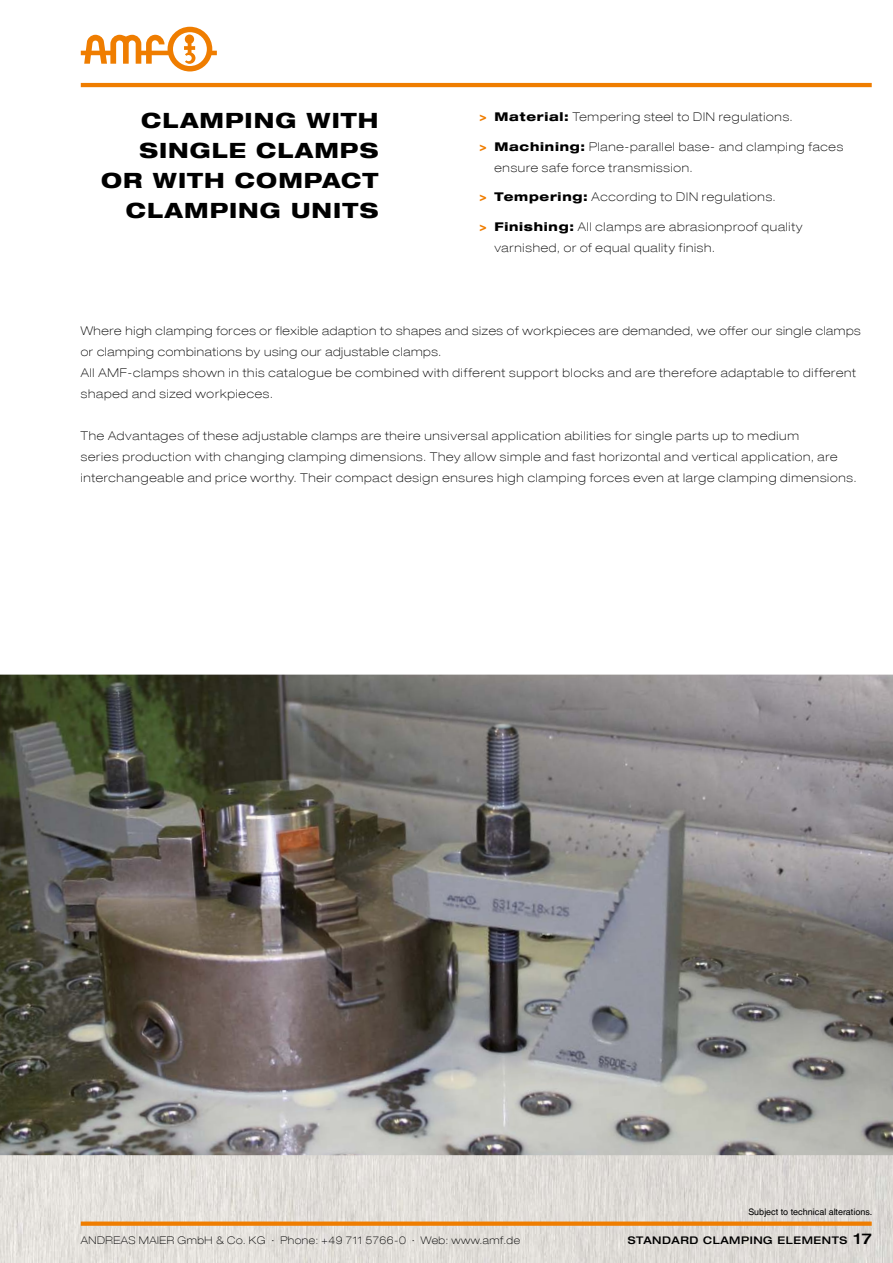
<style>
.page{position:relative;width:893px;height:1263px;background:#fff}
.page>*{position:absolute;margin:0;border:0;box-sizing:border-box;transform-origin:0 0}
.t1{font:800 expanded 21px/30px "Helvetica Neue LT Com";letter-spacing:.05em;color:#000;text-align:right}
.t2{font:100 expanded 12px/21px "Helvetica Neue LT Com";letter-spacing:.065em;color:#000}
.t3{font:100 expanded 10.5px "Helvetica Neue LT Com";letter-spacing:.05em;color:#000}
.t4{font:500 expanded 10.5px "Helvetica Neue LT Com";letter-spacing:.05em;color:#000}
.t5{font:9px "Helvetica World";color:#000}
.s1{font-weight:800;color:#ef7d00}
.s2{font-weight:800}
.s3{font-size:15px}
</style>
<div class="page">
<img style="left:0;top:675px;width:893px;height:588px">
<hr style="left:81px;top:83px;width:791px;height:4px;background:#ef7d00">
<svg style="left:81px;top:27px;width:136px;height:44px"></svg>
<div style="left:81px;top:1221px;width:791px;height:5px;background:#ef7d00"></div>
<h1 class="t1" style="left:141px;top:105px;width:239px">CLAMPING WITH</h1>
<h1 class="t1" style="left:139px;top:135px;width:241px">SINGLE CLAMPS</h1>
<h1 class="t1" style="left:101px;top:165px;width:157px">O R WITH COM</h1>
<h1 class="t1" style="left:126px;top:165px;width:254px">PAC T<br>CLAMPING UN ITS</h1>
<p class="t2" style="left:479px;top:106px;width:315px"><span class="s1">&gt;</span> <span class="s2">MATERIAL:</span> Tempering steel to DIN regulations.</p>
<p class="t2" style="left:494px;top:136px;width:350px;text-indent:-15px"><span class="s1">&gt;</span> <span class="s2">MACHINING:</span> Plane-parallel base- and clamping faces ensure safe force transmission.</p>
<p class="t2" style="left:479px;top:186px;width:298px"><span class="s1">&gt;</span> <span class="s2">TEMPERING:</span> According to DIN regulations.</p>
<p class="t2" style="left:494px;top:216px;width:310px;text-indent:-15px"><span class="s1">&gt;</span> <span class="s2">FINISHING:</span> All clamps are abrasionproof quality varnished, or of equal quality finish.</p>
<p class="t2" style="left:81px;top:319px;width:781px">Where high clamping forces or flexible adaption to shapes and sizes of workpieces are demanded, we offer our single clamps or clamping combinations by using our adjustable clamps.<br>All AMF-clamps shown in this catalogue be combined with different support blocks and are therefore adaptable to different shaped and sized workpieces.</p>
<p class="t2" style="left:81px;top:424px;width:777px">The Advantages of these adjustable clamps are theire unsiversal application abilities for single parts up to medium<br>series production with changing clamping dimensions. They allow simple and fast horizontal and vertical application, are interchangeable and price worthy. Their compact design ensures high clamping forces even at large clamping dimensions.</p>
<p class="t5" style="left:748px;top:1207px;width:125px">Subject to technical alterations.</p>
<p class="t3" style="left:81px;top:1233px;width:441px">ANDREAS MAIER GmbH &amp; Co. KG ∙ Phone: +49 711 5766-0 ∙ Web: www.amf.de</p>
<p class="t4" style="left:628px;top:1233px;width:246px">STANDARD CLAMPING ELEMENTS <span class="s3">17</span></p>
</div>
